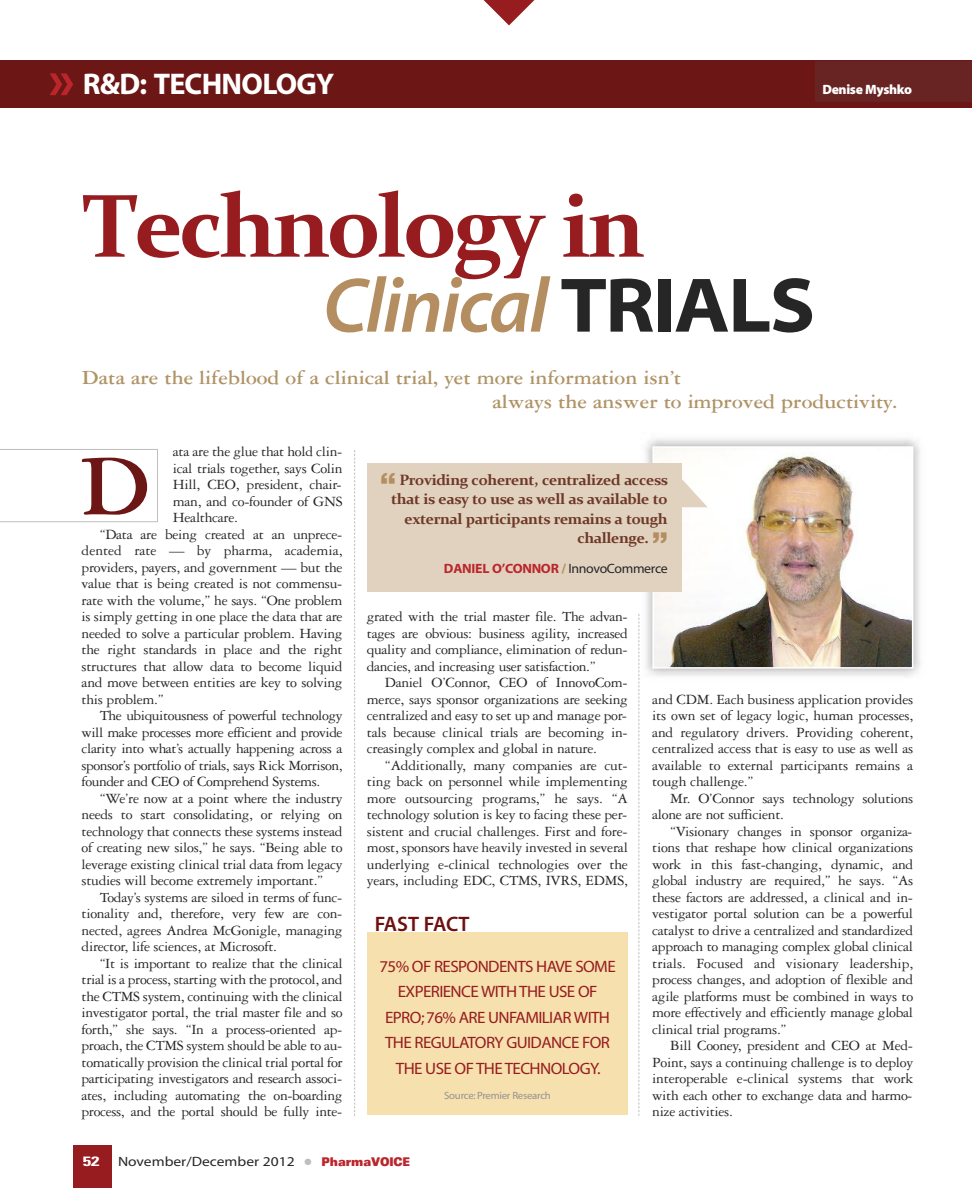
<style>
.page{position:relative;width:972px;height:1188px;background:#fff}
.page>*{position:absolute;margin:0;border:0;box-sizing:border-box;transform-origin:0 0}
.t1{font:700 90.6px "Garamond Three";color:#6c1615}
.t2{font:700 90px "Constantia";letter-spacing:-.04em;color:#961c20}
.t3{font:78px "Myriad MM It 565 wt 600 wd";letter-spacing:-.025em;color:#b48e60}
.t4{font:30px "Myriad MM 700 wt 600 wd";letter-spacing:-.025em;color:#fff}
.t5{font:700 21px/24px "Garamond Three";color:#b09366}
.t6{font:21px "Myriad MM 565 wt 600 wd";letter-spacing:-.01em;color:#6f100f}
.t7{font:16.5px/25.5px "Myriad MM 400 wt 600 wd";letter-spacing:-.035em;color:#961c20;text-align:center}
.t8{font:15px/16.5px "Garamond Three";letter-spacing:-.02em;color:#272627;text-align:justify}
.t9{font:700 15px/19.5px "Constantia";letter-spacing:-.025em;color:#6e3828;text-align:right}
.t10{font:15px "Garamond Three";color:#272627}
.t11{font:13.5px "Myriad MM 400 wt 600 wd";color:#272627;scale:1.15 1}
.t12{font:13.5px "Myriad MM 700 wt 600 wd";letter-spacing:-.02em;color:#bb262c}
.t13{font:13.5px "Myriad MM 830 wt 300 wd";letter-spacing:-.025em;color:#fff}
.t14{font:700 condensed 13.5px "Univers";color:#fff;scale:1.4 1}
.t15{font:10.5px "Myriad MM 400 wt 600 wd";letter-spacing:-.025em;color:#939393}
.s1{font-size:57px;color:#bb262c}
.s2{font-family:"Myriad MM 215 wt 700 wd";color:#272627}
.s3{font-family:"Helvetica";font-weight:900;font-size:30px;color:#b48e60}
.s4{color:#b48e60}
.s5{font-family:"Myriad MM 400 wt 600 wd";color:#272627}
.s6{color:#bebebe}
.s7{font-family:"Univers";font-weight:900;font-stretch:expanded;font-size:12px;color:#bb262c}
</style>
<div class="page">
<div style="left:73px;top:1145px;width:39px;height:43px;background:#961c20"></div>
<svg style="left:483px;top:0;width:52px;height:25px"></svg>
<svg style="left:0;top:449px;width:158px;height:73px"></svg>
<svg style="left:354px;top:450px;width:1px;height:666px"></svg>
<div style="left:0;top:61px;width:972px;height:47px;background:#6c1615"></div>
<div style="left:815px;top:61px;width:157px;height:41px;background:#682323"></div>
<img style="left:640px;top:439px;width:280px;height:238px">
<img style="left:655px;top:449px;width:255px;height:217px">
<div style="left:652px;top:446px;width:261px;height:223px;border:2px solid #fff"></div>
<div style="left:367px;top:463px;width:315px;height:128px;background:#e1d2bf"></div>
<svg style="left:682px;top:475px;width:26px;height:32px"></svg>
<svg style="left:639px;top:614px;width:1px;height:502px"></svg>
<div style="left:367px;top:933px;width:261px;height:182px;background:#f6e0ad"></div>
<h3 class="t4" style="left:48px;top:73px;width:288px"><span class="s1">»</span> R&amp;D: TECHNOLOGY</h3>
<p class="t13" style="left:822px;top:85px;width:91px">Denise Myshko</p>
<h2 class="t2" style="left:82px;top:171px;width:565px">Technology in</h2>
<h3 class="t3" style="left:323px;top:276px;width:494px">Clinical <span class="s2">TRIALS</span></h3>
<h3 class="t5" style="left:492px;top:367px;width:407px;text-indent:-410px">Data are the lifeblood of a clinical trial, yet more information isn’t<br>always the answer to improved productivity.</h3>
<p class="t8" style="left:173px;top:445px;width:171px">ata are the glue that hold clin-</p>
<p class="t8" style="left:173px;top:461px;width:171px">ical trials together, says Colin</p>
<p class="t8" style="left:173px;top:478px;width:170px">Hill, CEO, president, chair-</p>
<p class="t8" style="left:173px;top:494px;width:171px">man, and co-founder of GNS</p>
<p class="t8" style="left:173px;top:511px;width:67px">Healthcare.</p>
<p class="t8" style="left:100px;top:527px;width:244px">“Data are being created at an unprece-</p>
<p class="t10" style="left:82px;top:546px;width:262px">dented rate — by pharma, academia,</p>
<p class="t8" style="left:82px;top:560px;width:262px">providers, payers, and government — but the</p>
<p class="t8" style="left:82px;top:577px;width:262px">value that is being created is not commensu-</p>
<p class="t8" style="left:82px;top:593px;width:263px">rate with the volume,” he says. “One problem</p>
<p class="t8" style="left:82px;top:610px;width:263px">is simply getting in one place the data that are</p>
<p class="t8" style="left:82px;top:626px;width:262px">needed to solve a particular problem. Having</p>
<p class="t8" style="left:82px;top:643px;width:263px">the right standards in place and the right</p>
<p class="t8" style="left:82px;top:659px;width:263px">structures that allow data to become liquid</p>
<p class="t8" style="left:82px;top:676px;width:263px">and move between entities are key to solving</p>
<p class="t8" style="left:82px;top:692px;width:84px">this problem.”</p>
<p class="t8" style="left:100px;top:709px;width:244px">The ubiquitousness of powerful technology</p>
<p class="t8" style="left:82px;top:725px;width:262px">will make processes more efficient and provide</p>
<p class="t8" style="left:82px;top:742px;width:263px">clarity into what’s actually happening across a</p>
<p class="t8" style="left:82px;top:758px;width:263px">sponsor’s portfolio of trials, says Rick Morrison,</p>
<p class="t8" style="left:82px;top:775px;width:240px">founder and CEO of Comprehend Systems.</p>
<p class="t8" style="left:100px;top:791px;width:244px">“We’re now at a point where the industry</p>
<p class="t8" style="left:82px;top:808px;width:262px">needs to start consolidating, or relying on</p>
<p class="t8" style="left:82px;top:824px;width:262px">technology that connects these systems instead</p>
<p class="t8" style="left:82px;top:841px;width:262px">of creating new silos,” he says. “Being able to</p>
<p class="t8" style="left:82px;top:857px;width:262px">leverage existing clinical trial data from legacy</p>
<p class="t8" style="left:82px;top:874px;width:243px">studies will become extremely important.”</p>
<p class="t8" style="left:100px;top:890px;width:244px">Today’s systems are siloed in terms of func-</p>
<p class="t8" style="left:82px;top:907px;width:262px">tionality and, therefore, very few are con-</p>
<p class="t8" style="left:82px;top:923px;width:262px">nected, agrees Andrea McGonigle, managing</p>
<p class="t8" style="left:82px;top:940px;width:197px">director, life sciences, at Microsoft.</p>
<p class="t8" style="left:100px;top:956px;width:244px">“It is important to realize that the clinical</p>
<p class="t8" style="left:82px;top:973px;width:262px">trial is a process, starting with the protocol, and</p>
<p class="t8" style="left:82px;top:989px;width:263px">the CTMS system, continuing with the clinical</p>
<p class="t8" style="left:82px;top:1006px;width:262px">investigator portal, the trial master file and so</p>
<p class="t8" style="left:82px;top:1022px;width:262px">forth,” she says. “In a process-oriented ap-</p>
<p class="t8" style="left:82px;top:1039px;width:262px">proach, the CTMS system should be able to au-</p>
<p class="t8" style="left:82px;top:1055px;width:263px">tomatically provision the clinical trial portal for</p>
<p class="t8" style="left:82px;top:1072px;width:262px">participating investigators and research associ-</p>
<p class="t8" style="left:82px;top:1088px;width:262px">ates, including automating the on-boarding</p>
<p class="t8" style="left:82px;top:1105px;width:262px">process, and the portal should be fully inte-</p>
<h1 class="t1" style="left:80px;top:456px;width:72px">D</h1>
<p class="t9" style="left:380px;top:470px;width:289px"><span class="s3">“</span> Providing coherent, centralized access that is easy to use as well as available to external participants remains a tough challenge. <span class="s3">”</span></p>
<p class="t12" style="left:444px;top:564px;width:225px">DANIEL O’CONNOR <span class="s4">/</span> <span class="s5">InnovoCommerce</span></p>
<p class="t8" style="left:367px;top:610px;width:263px">grated with the trial master file. The advan&shy;tages are obvious: business agility, increased quality and compliance, elimination of redun&shy;dancies, and increasing user satisfaction.”</p>
<p class="t8" style="left:367px;top:676px;width:263px;text-indent:18px">Daniel O’Connor, CEO of InnovoCom&shy;merce, says sponsor organizations are seeking centralized and easy to set up and manage por&shy;tals because clinical trials are becoming in&shy;creasingly complex and global in nature.</p>
<p class="t8" style="left:367px;top:758px;width:263px;text-indent:18px">“Additionally, many companies are cut&shy;ting back on personnel while implementing more outsourcing programs,” he says. “A technology solution is key to facing these per&shy;sistent and crucial challenges. First and fore&shy;most, sponsors have heavily invested in several underlying e-clinical technologies over the years, including EDC, CTMS, IVRS, EDMS,</p>
<h3 class="t6" style="left:375px;top:916px;width:96px">FAST FACT</h3>
<p class="t7" style="left:379px;top:955px;width:238px">75% OF RESPONDENTS HAVE SOME<br>EXPERIENCE WITH THE USE OF<br>EPRO;76% ARE UNFAMILIAR WITH<br>THE REGULATORY GUIDANCE FOR<br>THE USE OF THE TECHNOLOGY.</p>
<p class="t15" style="left:444px;top:1092px;width:108px">Source:Premier Research</p>
<p class="t8" style="left:652px;top:692px;width:263px">and CDM. Each business application provides its own set of legacy logic, human processes, and regulatory drivers. Providing coherent, centralized access that is easy to use as well as available to external participants remains a tough challenge.”</p>
<p class="t8" style="left:652px;top:791px;width:263px;text-indent:18px">Mr. O’Connor says technology solutions alone are not sufficient.</p>
<p class="t8" style="left:652px;top:824px;width:263px;text-indent:18px">“Visionary changes in sponsor organiza&shy;tions that reshape how clinical organizations work in this fast-changing, dynamic, and global industry are required,” he says. “As these factors are addressed, a clinical and in&shy;vestigator portal solution can be a powerful catalyst to drive a centralized and standardized approach to managing complex global clinical trials. Focused and visionary leadership, process changes, and adoption of flexible and agile platforms must be combined in ways to more effectively and efficiently manage global clinical trial programs.”</p>
<p class="t8" style="left:652px;top:1039px;width:263px;text-indent:18px">Bill Cooney, president and CEO at Med-Point, says a continuing challenge is to deploy interoperable e-clinical systems that work with each other to exchange data and harmo&shy;nize activities.</p>
<p class="t14" style="left:83px;top:1156px;width:13px">52</p>
<p class="t11" style="left:118px;top:1156px;width:256px">November/December 2012 <span class="s6">●</span> <span class="s7">PharmaVOICE</span></p>
</div>
